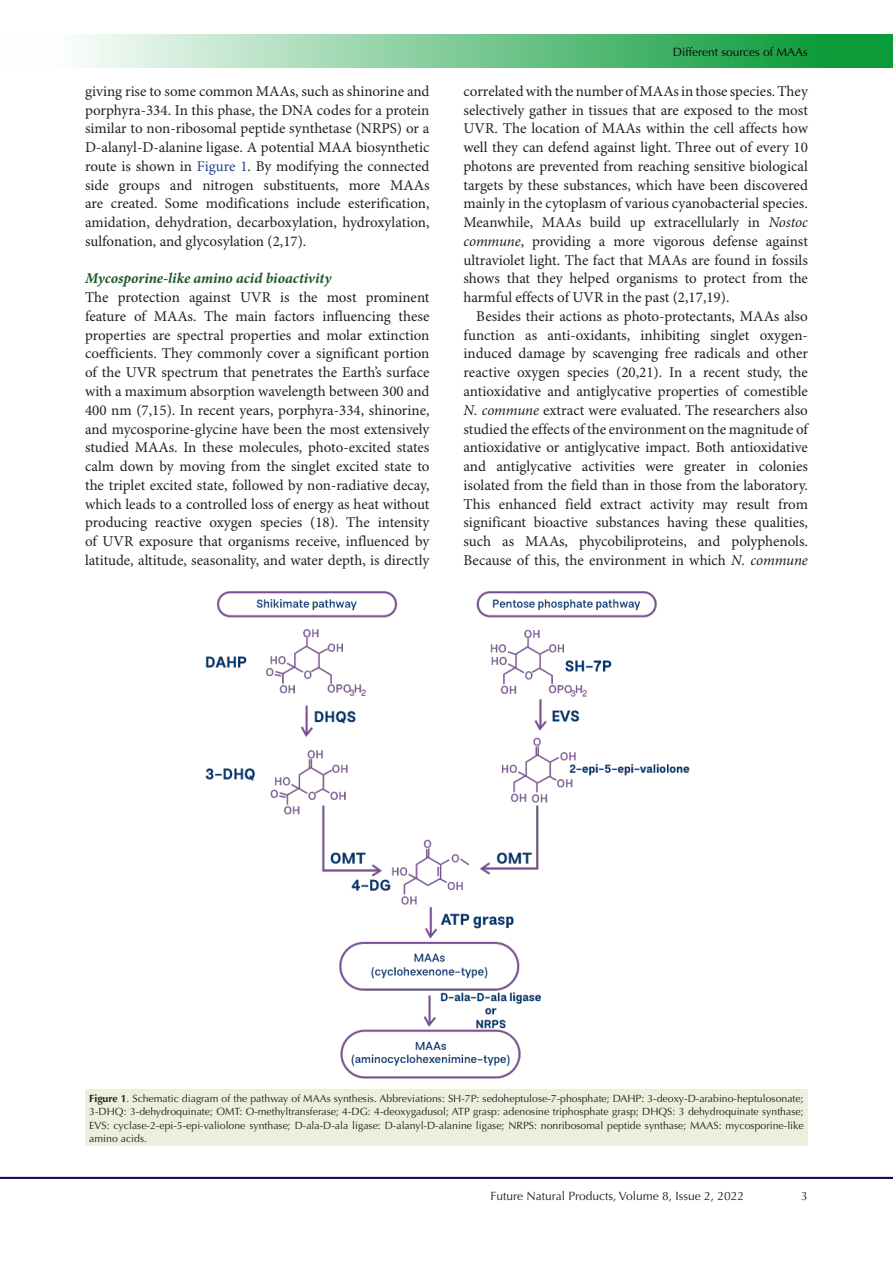
<style>
.page{position:relative;width:893px;height:1263px;background:#fff}
.page>*{position:absolute;margin:0;border:0;box-sizing:border-box;transform-origin:0 0}
.t1{font:15px/18.8px "Minion Pro";color:#231f20;text-align:justify}
.t2{font:italic 700 15px "Minion Pro";letter-spacing:-.005em;color:#1b562a}
.t3{font:12px "Optima LT Std";color:#231f20}
.t4{font:12px "Optima LT Std";color:#040503}
.t5{font:10.5px/13.5px "Optima LT Std";color:#231f20;text-align:justify}
.s1{color:#253f8e}
.s2{font-style:italic}
.s3{font-weight:700}
</style>
<div class="page">
<hr style="left:0;top:1177px;width:893px;height:1px;background:#190066">
<div style="left:0;top:35px;width:892px;height:33px;background:linear-gradient(to right,#fff,#00942c)"></div>
<div style="left:85px;top:1089px;width:723px;height:57px;background:#ebf0dc"></div>
<img style="left:205px;top:591px;width:485px;height:488px">
<p class="t1" style="left:85px;top:82px;width:346px">giving rise to some common MAAs, such as shinorine and porphyra-334. In this phase, the DNA codes for a protein similar to non-ribosomal peptide synthetase (NRPS) or a D-alanyl-D-alanine ligase. A potential MAA biosynthetic route is shown in <span class="s1">Figure 1</span>. By modifying the connected side groups and nitrogen substituents, more MAAs are created. Some modifications include esterification, amidation, dehydration, decarboxylation, hydroxylation, sulfonation, and glycosylation (2,17).</p>
<p class="t2" style="left:85px;top:268px;width:248px">Mycosporine-like amino acid bioactivity</p>
<p class="t1" style="left:85px;top:289px;width:346px">The protection against UVR is the most prominent feature of MAAs. The main factors influencing these properties are spectral properties and molar extinction coefficients. They commonly cover a significant portion of the UVR spectrum that penetrates the Earth’s surface with a maximum absorption wavelength between 300 and 400 nm (7,15). In recent years, porphyra-334, shinorine, and mycosporine-glycine have been the most extensively studied MAAs. In these molecules, photo-excited states calm down by moving from the singlet excited state to the triplet excited state, followed by non-radiative decay, which leads to a controlled loss of energy as heat without producing reactive oxygen species (18). The intensity of UVR exposure that organisms receive, influenced by latitude, altitude, seasonality, and water depth, is directly</p>
<p class="t4" style="left:673px;top:45px;width:137px">Different sources of MAAs</p>
<p class="t1" style="left:463px;top:82px;width:346px">correlated with the number of MAAs in those species. They selectively gather in tissues that are exposed to the most UVR. The location of MAAs within the cell affects how well they can defend against light. Three out of every 10 photons are prevented from reaching sensitive biological targets by these substances, which have been discovered mainly in the cytoplasm of various cyanobacterial species.<br>Meanwhile, MAAs build up extracellularly in <span class="s2">Nostoc commune</span>, providing a more vigorous defense against ultraviolet light. The fact that MAAs are found in fossils shows that they helped organisms to protect from the harmful effects of UVR in the past (2,17,19).</p>
<p class="t1" style="left:463px;top:307px;width:346px;text-indent:13px">Besides their actions as photo-protectants, MAAs also function as anti-oxidants, inhibiting singlet oxygen&shy;induced damage by scavenging free radicals and other reactive oxygen species (20,21). In a recent study, the antioxidative and antiglycative properties of comestible <span class="s2">N. commune</span> extract were evaluated. The researchers also studied the effects of the environment on the magnitude of antioxidative or antiglycative impact. Both antioxidative and antiglycative activities were greater in colonies isolated from the field than in those from the laboratory.<br>This enhanced field extract activity may result from significant bioactive substances having these qualities, such as MAAs, phycobiliproteins, and polyphenols.<br>Because of this, the environment in which <span class="s2">N. commune</span></p>
<p class="t5" style="left:89px;top:1091px;width:716px"><span class="s3">Figure 1</span>. Schematic diagram of the pathway of MAAs synthesis. Abbreviations: SH-7P: sedoheptulose-7-phosphate; DAHP: 3-deoxy-D-arabino-heptulosonate; 3-DHQ: 3-dehydroquinate; OMT: O-methyltransferase; 4-DG: 4-deoxygadusol; ATP grasp: adenosine triphosphate grasp; DHQS: 3 dehydroquinate synthase; EVS: cyclase-2-epi-5-epi-valiolone synthase; D-ala-D-ala ligase: D-alanyl-D-alanine ligase; NRPS: nonribosomal peptide synthase; MAAS: mycosporine-like amino acids.</p>
<p class="t3" style="left:491px;top:1188px;width:255px">Future Natural Products, Volume 8, Issue 2, 2022</p>
<p class="t3" style="left:801px;top:1188px;width:8px">3</p>
</div>
